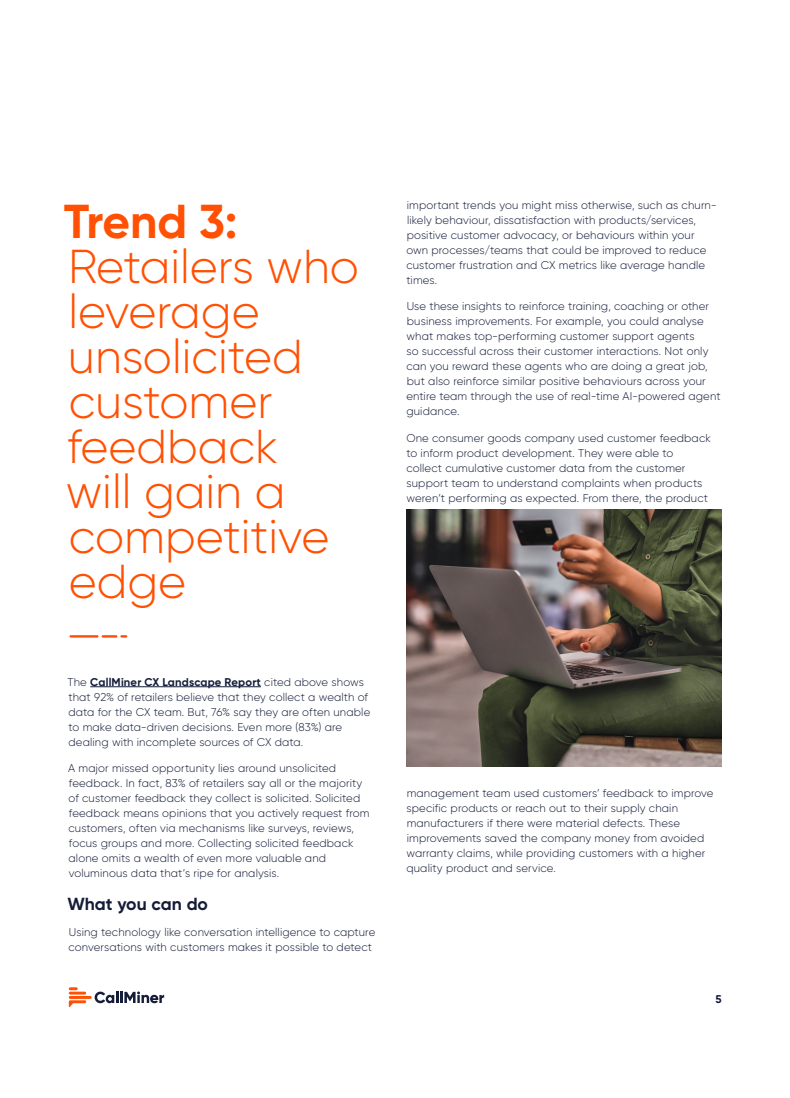
<style>
.page{position:relative;width:790px;height:1098px;background:#fff}
.page>*{position:absolute;margin:0;border:0;box-sizing:border-box;transform-origin:0 0}
.t1{font:300 47.5px/45px "Gilroy";color:#ff5003}
.Body-9pt{font:700 17.5px "Gilroy";color:#141c38}
.Body-9pt-2{font:300 11.25px/15px "Gilroy";letter-spacing:.01em;color:#141c38}
.t2{font:700 11.25px "Gilroy";color:#141c38}
.s1{font-weight:700}
</style>
<div class="page">
<hr style="left:69px;top:991px;width:17px;height:3px;background:#ff5003">
<svg style="left:69px;top:1000px;width:17px;height:7px"></svg>
<svg style="left:69px;top:987px;width:9px;height:3px"></svg>
<hr style="left:69px;top:995px;width:23px;height:3px;background:#ff5003">
<svg style="left:94px;top:991px;width:70px;height:12px"></svg>
<hr style="left:90px;top:686px;width:171px;height:1px;background:#141c38">
<img style="left:406px;top:509px;width:315px;height:257px">
<hr style="left:69px;top:635px;width:29px;height:2px;background:#ff4f03">
<svg style="left:102px;top:635px;width:25px;height:2px"></svg>
<h2 class="t1" style="left:64px;top:198px;width:296px"><span class="s1">Trend 3:<br></span>Retailers who leverage unsolicited customer feedback<br>will gain a competitive edge</h2>
<p class="Body-9pt-2" style="left:68px;top:674px;width:304px">The <span class="s1">CallMiner CX Landscape Report</span> cited above shows that 92% of retailers believe that they collect a wealth of data for the CX team. But, 76% say they are often unable to make data-driven decisions. Even more (83%) are dealing with incomplete sources of CX data.</p>
<p class="Body-9pt-2" style="left:68px;top:760px;width:303px">A major missed opportunity lies around unsolicited feedback. In fact, 83% of retailers say all or the majority of customer feedback they collect is solicited. Solicited feedback means opinions that you actively request from customers, often via mechanisms like surveys, reviews, focus groups and more. Collecting solicited feedback alone omits a wealth of even more valuable and voluminous data that’s ripe for analysis.</p>
<p class="Body-9pt" style="left:68px;top:892px;width:142px">What you can do</p>
<p class="Body-9pt-2" style="left:68px;top:924px;width:308px">Using technology like conversation intelligence to capture conversations with customers makes it possible to detect</p>
<p class="Body-9pt-2" style="left:406px;top:197px;width:312px">important trends you might miss otherwise, such as churn&shy;likely behaviour, dissatisfaction with products/services, positive customer advocacy, or behaviours within your own processes/teams that could be improved to reduce customer frustration and CX metrics like average handle times.</p>
<p class="Body-9pt-2" style="left:406px;top:299px;width:315px">Use these insights to reinforce training, coaching or other business improvements. For example, you could analyse what makes top-performing customer support agents<br>so successful across their customer interactions. Not only can you reward these agents who are doing a great job, but also reinforce similar positive behaviours across your entire team through the use of real-time AI-powered agent guidance.</p>
<p class="Body-9pt-2" style="left:406px;top:430px;width:306px">One consumer goods company used customer feedback to inform product development. They were able to collect cumulative customer data from the customer support team to understand complaints when products weren’t performing as expected. From there, the product</p>
<p class="Body-9pt-2" style="left:406px;top:785px;width:308px">management team used customers’ feedback to improve specific products or reach out to their supply chain manufacturers if there were material defects. These improvements saved the company money from avoided warranty claims, while providing customers with a higher quality product and service.</p>
<p class="t2" style="left:715px;top:992px;width:8px">5</p>
</div>
